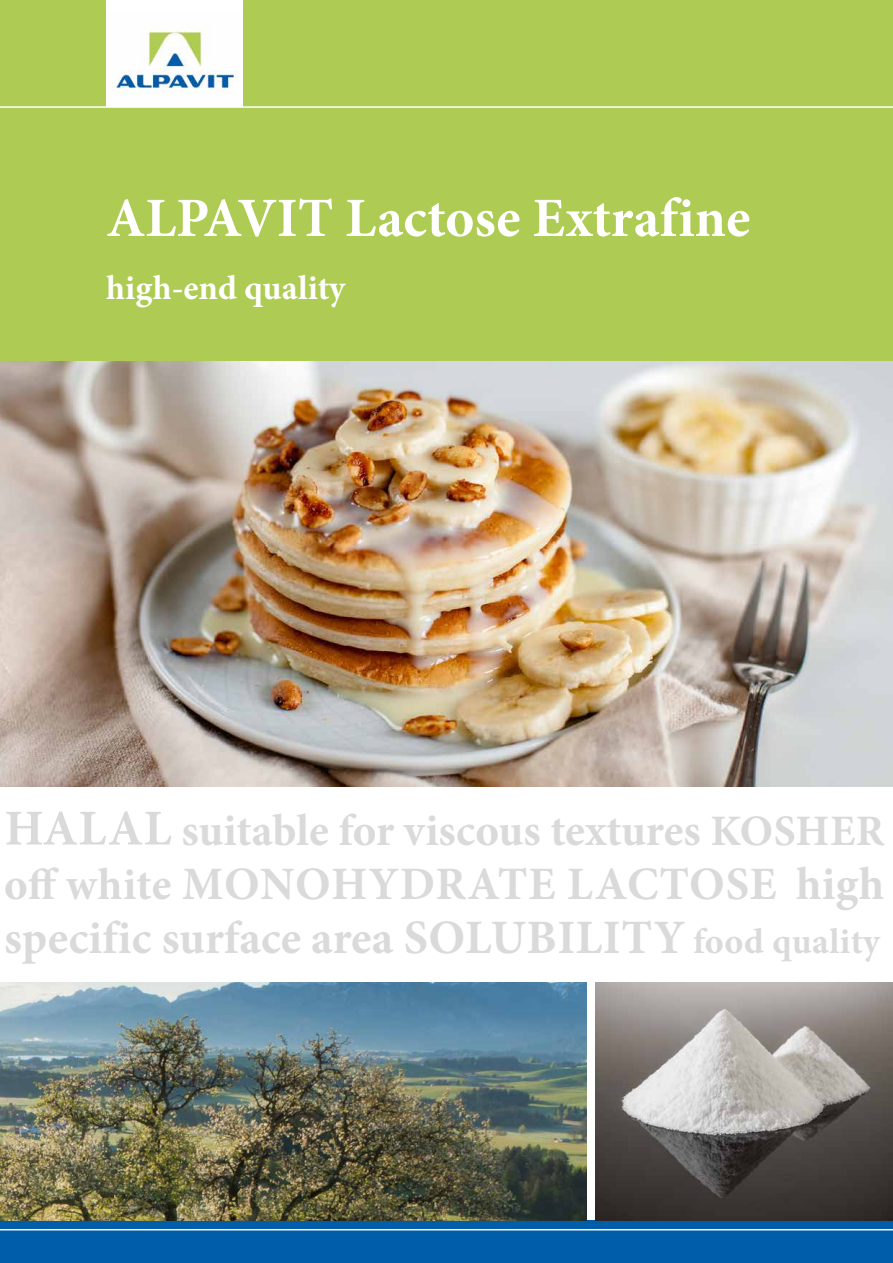
<style>
.page{position:relative;width:893px;height:1263px;background:#fff}
.page>*{position:absolute;margin:0;border:0;box-sizing:border-box;transform-origin:0 0}
.t1{font:700 55.5px "Minion Pro";color:#fff}
.t2{font:700 46.5px/54px "Minion Pro";letter-spacing:.005em;color:#dadada}
.t3{font:700 45px "Minion Pro";color:#dadada}
.t4{font:700 34.5px "Minion Pro";color:#fff}
.s1{font-size:50.25px}
.s2{font-size:43.5px}
.s3{font-size:45px}
.s4{font-size:48px}
.s5{font-size:36px}
</style>
<div class="page">
<div style="left:0;top:0;width:893px;height:361px;background:#aecc53"></div>
<div style="left:0;top:1220px;width:893px;height:43px;background:#005da9"></div>
<hr style="left:0;top:1229px;width:893px;height:1px;background:#fff">
<img style="left:595px;top:982px;width:298px;height:238px">
<div style="left:106px;top:0;width:136px;height:106px;background:#fff"></div>
<img style="left:116px;top:30px;width:118px;height:64px">
<hr style="left:0;top:106px;width:893px;height:2px;background:#fff">
<img style="left:0;top:361px;width:893px;height:426px">
<img style="left:0;top:982px;width:587px;height:238px">
<p class="t1" style="left:106px;top:185px;width:645px">ALPAVIT Lactose Extrafine</p>
<p class="t4" style="left:106px;top:267px;width:240px">high-end quality</p>
<p class="t3" style="left:5px;top:803px;width:881px"><span class="s1">HALAL</span> suitable for viscous textures <span class="s2">KOSHER</span></p>
<p class="t2" style="left:4px;top:858px;width:882px"><span class="s3">off white</span> MONOHYDRATE LACTOSE high specific surface area <span class="s4">SOLUBILITY</span> <span class="s5">food quality</span></p>
</div>
